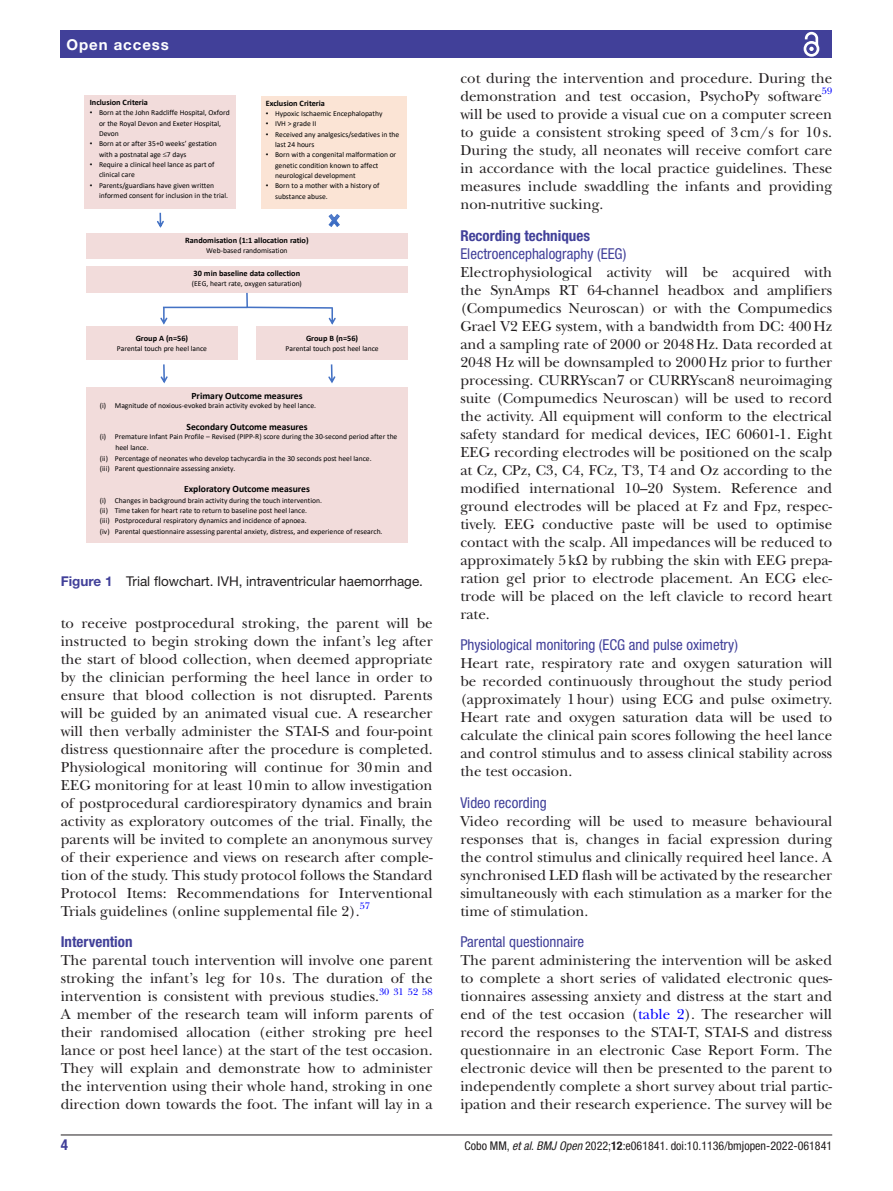
<style>
.page{position:relative;width:893px;height:1191px;background:#fff}
.page>*{position:absolute;margin:0;border:0;box-sizing:border-box;transform-origin:0 0}
.t1{font:15px/18px "New Baskerville";color:#231f20;text-align:justify}
.t2{font:condensed 15px "Helvetica Neue LT Std";color:#414099}
.t3{font:700 condensed 15px "Helvetica Neue LT Std";color:#414099}
.t4{font:700 15px "Helvetica Neue LT Std";letter-spacing:.065em;color:#fff}
.t5{font:13.5px "Helvetica Neue LT Std";color:#231f20}
.t6{font:condensed 12px "Helvetica Neue LT Std";color:#231f20}
.t7{font:9.9px "New Baskerville";color:#00f}
.t8{font:700 9.6px "Calibri";color:#000}
.t9{font:700 8.25px "Calibri";letter-spacing:.005em;color:#000}
.t10{font:7.5px/10.4px "Calibri";color:#000}
.s1{font-family:"Arial"}
.s2{font-weight:700;color:#414099}
.s3{color:#00f}
.s4{font-style:italic}
.s5{font-weight:700}
</style>
<div class="page">
<hr style="left:61px;top:1134px;width:771px;height:1px;background:#231f20">
<div style="left:61px;top:31px;width:771px;height:27px;background:#414099"></div>
<svg style="left:803px;top:31px;width:17px;height:26px"></svg>
<svg style="left:329px;top:214px;width:11px;height:13px"></svg>
<div style="left:85px;top:95px;width:151px;height:114px;background:#f2dcdb"></div>
<div style="left:261px;top:96px;width:145px;height:113px;background:#fbe4d5"></div>
<div style="left:86px;top:233px;width:321px;height:25px;background:#f2dcdb"></div>
<div style="left:257px;top:326px;width:151px;height:34px;background:#f2dcdb"></div>
<div style="left:86px;top:266px;width:321px;height:27px;background:#f2dcdb"></div>
<div style="left:86px;top:387px;width:322px;height:155px;background:#f2dcdb"></div>
<svg style="left:157px;top:213px;width:7px;height:15px"></svg>
<div style="left:86px;top:326px;width:152px;height:34px;background:#f2dcdb"></div>
<svg style="left:160px;top:308px;width:7px;height:17px"></svg>
<hr style="left:163px;top:307px;width:84px;height:1px;background:#4472c4">
<svg style="left:161px;top:364px;width:7px;height:19px"></svg>
<svg style="left:328px;top:364px;width:7px;height:19px"></svg>
<svg style="left:245px;top:293px;width:91px;height:32px"></svg>
<p class="t4" style="left:66px;top:35px;width:104px">Open access</p>
<p class="t9" style="left:90px;top:96px;width:60px">Inclusion Criteria</p>
<p class="t10" style="left:99px;top:107px;width:132px;text-indent:-9px"><span class="s1">•</span> Born at the John Radcliffe Hospital, Oxford or the Royal Devon and Exeter Hospital,<br>Devon</p>
<p class="t10" style="left:99px;top:138px;width:119px;text-indent:-9px"><span class="s1">•</span> Born at or after 35+0 weeks’ gestation with a postnatal age 7 days</p>
<p class="t10" style="left:99px;top:159px;width:117px;text-indent:-9px"><span class="s1">•</span> Require a clinical heel lance as part of clinical care</p>
<p class="t10" style="left:99px;top:180px;width:131px;text-indent:-9px"><span class="s1">•</span> Parents/guardians have given written informed consent for inclusion in the trial.</p>
<p class="t9" style="left:266px;top:97px;width:61px">Exclusion Criteria</p>
<p class="t10" style="left:266px;top:108px;width:118px"><span class="s1">•</span> Hypoxic Ischaemic Encephalopathy</p>
<p class="t10" style="left:266px;top:118px;width:52px"><span class="s1">•</span> IVH &gt; grade II</p>
<p class="t10" style="left:275px;top:129px;width:126px;text-indent:-9px"><span class="s1">•</span> Received any analgesics/sedatives in the last 24 hours</p>
<p class="t10" style="left:275px;top:149px;width:123px;text-indent:-9px"><span class="s1">•</span> Born with a congenital malformation or genetic condition known to affect neurological development</p>
<p class="t10" style="left:275px;top:181px;width:106px;text-indent:-9px"><span class="s1">•</span> Born to a mother with a history of substance abuse.</p>
<p class="t9" style="left:185px;top:235px;width:125px">Randomisation (1:1 allocation ratio)</p>
<p class="t10" style="left:206px;top:245px;width:83px">Web-based randomisation</p>
<p class="t9" style="left:194px;top:267px;width:108px">30 min baseline data collection</p>
<p class="t10" style="left:192px;top:278px;width:111px">(EEG, heart rate, oxygen saturation)</p>
<p class="t9" style="left:136px;top:333px;width:54px">Group A (n=56)</p>
<p class="t10" style="left:117px;top:343px;width:92px">Parental touch pre heel lance</p>
<p class="t9" style="left:306px;top:333px;width:54px">Group B (n=56)</p>
<p class="t10" style="left:286px;top:343px;width:95px">Parental touch post heel lance</p>
<p class="t8" style="left:191px;top:389px;width:113px">Primary Outcome measures</p>
<p class="t10" style="left:100px;top:400px;width:218px">(i) Magnitude of noxious-evoked brain activity evoked by heel lance.</p>
<p class="t8" style="left:186px;top:420px;width:123px">Secondary Outcome measures</p>
<p class="t10" style="left:100px;top:431px;width:299px">(i) Premature Infant Pain Profile – Revised (PIPP-R) score during the 30-second period after the</p>
<p class="t10" style="left:115px;top:442px;width:35px">heel lance.</p>
<p class="t10" style="left:100px;top:453px;width:273px">(ii) Percentage of neonates who develop tachycardia in the 30 seconds post heel lance.</p>
<p class="t10" style="left:100px;top:463px;width:137px">(iii) Parent questionnaire assessing anxiety.</p>
<p class="t8" style="left:184px;top:482px;width:127px">Exploratory Outcome measures</p>
<p class="t10" style="left:100px;top:495px;width:284px">(i) Changes in background brain activity during the touch intervention.<br>(ii) Time taken for heart rate to return to baseline post heel lance.<br>(iii) Postprocedural respiratory dynamics and incidence of apnoea.<br>(iv) Parental questionnaire assessing parental anxiety, distress, and experience of research.</p>
<p class="t5" style="left:61px;top:573px;width:364px"><span class="s2">Figure 1</span> Trial flowchart. IVH, intraventricular haemorrhage.</p>
<p class="t1" style="left:61px;top:614px;width:373px">to receive postprocedural stroking, the parent will be instructed to begin stroking down the infant’s leg after the start of blood collection, when deemed appropriate by the clinician performing the heel lance in order to ensure that blood collection is not disrupted. Parents will be guided by an animated visual cue. A researcher will then verbally administer the STAI-S and four-point distress questionnaire after the procedure is completed.<br>Physiological monitoring will continue for 30min and EEG monitoring for at least 10min to allow investigation of postprocedural cardiorespiratory dynamics and brain activity as exploratory outcomes of the trial. Finally, the parents will be invited to complete an anonymous survey of their experience and views on research after comple&shy;tion of the study. This study protocol follows the Standard Protocol Items: Recommendations for Interventional Trials guidelines (online supplemental file 2).</p>
<p class="t7" style="left:360px;top:900px;width:12px">57</p>
<p class="t3" style="left:61px;top:933px;width:73px">Intervention</p>
<p class="t1" style="left:61px;top:951px;width:373px">The parental touch intervention will involve one parent stroking the infant’s leg for 10s. The duration of the intervention is consistent with previous studies.</p>
<p class="t7" style="left:379px;top:985px;width:55px">30 31 52 58</p>
<p class="t1" style="left:61px;top:1005px;width:373px">A member of the research team will inform parents of their randomised allocation (either stroking pre heel lance or post heel lance) at the start of the test occasion.<br>They will explain and demonstrate how to administer the intervention using their whole hand, stroking in one direction down towards the foot. The infant will lay in a</p>
<p class="t1" style="left:460px;top:69px;width:373px">cot during the intervention and procedure. During the demonstration and test occasion, PsychoPy software<sup>59 </sup>will be used to provide a visual cue on a computer screen to guide a consistent stroking speed of 3cm/s for 10s.<br>During the study, all neonates will receive comfort care in accordance with the local practice guidelines. These measures include swaddling the infants and providing non-nutritive sucking.</p>
<p class="t3" style="left:460px;top:226px;width:131px">Recording techniques</p>
<p class="t2" style="left:460px;top:245px;width:167px">Electroencephalography (EEG)</p>
<p class="t1" style="left:460px;top:263px;width:373px">Electrophysiological activity will be acquired with the SynAmps RT 64-channel headbox and amplifiers (Compumedics Neuroscan) or with the Compumedics Grael V2 EEG system, with a bandwidth from DC: 400Hz and a sampling rate of 2000 or 2048Hz. Data recorded at 2048 Hz will be downsampled to 2000Hz prior to further processing. CURRYscan7 or CURRYscan8 neuroimaging suite (Compumedics Neuroscan) will be used to record the activity. All equipment will conform to the electrical safety standard for medical devices, IEC 60601-1. Eight EEG recording electrodes will be positioned on the scalp at Cz, CPz, C3, C4, FCz, T3, T4 and Oz according to the modified international 10–20 System. Reference and ground electrodes will be placed at Fz and Fpz, respec&shy;tively. EEG conductive paste will be used to optimise contact with the scalp. All impedances will be reduced to approximately 5k by rubbing the skin with EEG prepa&shy;ration gel prior to electrode placement. An ECG elec&shy;trode will be placed on the left clavicle to record heart rate.</p>
<p class="t2" style="left:460px;top:636px;width:279px">Physiological monitoring (ECG and pulse oximetry)</p>
<p class="t1" style="left:460px;top:654px;width:373px">Heart rate, respiratory rate and oxygen saturation will be recorded continuously throughout the study period (approximately 1hour) using ECG and pulse oximetry.<br>Heart rate and oxygen saturation data will be used to calculate the clinical pain scores following the heel lance and control stimulus and to assess clinical stability across the test occasion.</p>
<p class="t2" style="left:460px;top:794px;width:88px">Video recording</p>
<p class="t1" style="left:460px;top:812px;width:373px">Video recording will be used to measure behavioural responses that is, changes in facial expression during the control stimulus and clinically required heel lance. A synchronised LED flash will be activated by the researcher simultaneously with each stimulation as a marker for the time of stimulation.</p>
<p class="t2" style="left:460px;top:933px;width:125px">Parental questionnaire</p>
<p class="t1" style="left:460px;top:951px;width:373px">The parent administering the intervention will be asked to complete a short series of validated electronic ques&shy;tionnaires assessing anxiety and distress at the start and end of the test occasion (<span class="s3">table 2</span>). The researcher will record the responses to the STAI-T, STAI-S and distress questionnaire in an electronic Case Report Form. The electronic device will then be presented to the parent to independently complete a short survey about trial partic&shy;ipation and their research experience. The survey will be</p>
<p class="t3" style="left:61px;top:1135px;width:9px">4</p>
<p class="t6" style="left:465px;top:1138px;width:369px">Cobo MM, <span class="s4">et al</span>. <span class="s4">BMJ Open</span> 2022;<span class="s5">12</span>:e061841. doi:10.1136/bmjopen-2022-061841</p>
</div>
